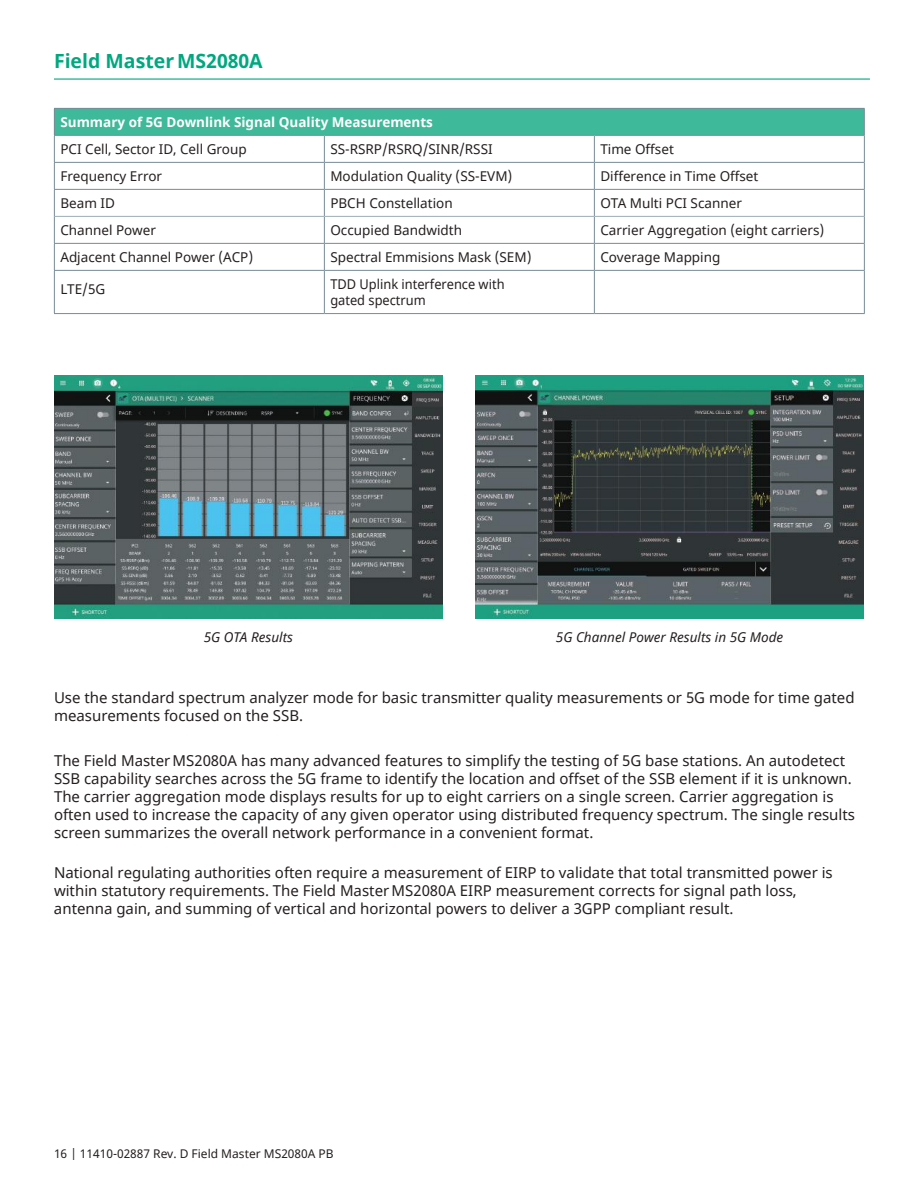
<style>
.page{position:relative;width:918px;height:1188px;background:#fff}
.page>*{position:absolute;margin:0;border:0;box-sizing:border-box;transform-origin:0 0}
.t1{font:700 19.5px "Noto Sans";color:#00a87f}
.t2{font:15px/18px "Noto Sans";color:#241f1f}
.t3{font:13.5px "Noto Sans";color:#241f1f}
.t4{font:700 13.5px "Noto Sans";color:#fff}
.t5{font:italic 13.5px "Noto Sans";color:#241f1f}
.t6{font:13.5px/16.5px "Noto Sans";color:#241f1f;scale:.95 1}
.t7{font:12px "Noto Sans";color:#241f1f}
</style>
<div class="page">
<img style="left:475px;top:375px;width:389px;height:243px">
<hr style="left:54px;top:78px;width:816px;height:2px;background:#00a87f">
<div style="left:54px;top:108px;width:810px;height:27px;background:#3eb999"></div>
<hr style="left:54px;top:243px;width:270px;height:1px;background:#778c97">
<hr style="left:324px;top:243px;width:270px;height:1px;background:#778c97">
<hr style="left:594px;top:243px;width:271px;height:1px;background:#778c97">
<hr style="left:54px;top:270px;width:270px;height:1px;background:#778c97">
<hr style="left:54px;top:271px;width:1px;height:42px;background:#778c97">
<hr style="left:324px;top:270px;width:270px;height:1px;background:#778c97">
<hr style="left:324px;top:271px;width:1px;height:42px;background:#778c97">
<hr style="left:594px;top:270px;width:271px;height:1px;background:#778c97">
<hr style="left:594px;top:271px;width:1px;height:42px;background:#778c97">
<hr style="left:864px;top:271px;width:1px;height:42px;background:#778c97">
<hr style="left:54px;top:313px;width:270px;height:1px;background:#778c97">
<hr style="left:324px;top:313px;width:270px;height:1px;background:#778c97">
<hr style="left:594px;top:313px;width:271px;height:1px;background:#778c97">
<hr style="left:54px;top:189px;width:270px;height:1px;background:#778c97">
<hr style="left:324px;top:189px;width:270px;height:1px;background:#778c97">
<hr style="left:594px;top:189px;width:271px;height:1px;background:#778c97">
<hr style="left:55px;top:216px;width:269px;height:1px;background:#9cacb5">
<hr style="left:324px;top:216px;width:270px;height:1px;background:#9cacb5">
<hr style="left:594px;top:216px;width:270px;height:1px;background:#9cacb5">
<svg style="left:324px;top:136px;width:1px;height:134px"></svg>
<svg style="left:594px;top:136px;width:1px;height:134px"></svg>
<hr style="left:54px;top:162px;width:270px;height:1px;background:#778c97">
<hr style="left:324px;top:162px;width:270px;height:1px;background:#778c97">
<hr style="left:594px;top:162px;width:271px;height:1px;background:#778c97">
<hr style="left:54px;top:108px;width:270px;height:1px;background:#778c97">
<svg style="left:54px;top:109px;width:1px;height:161px"></svg>
<hr style="left:324px;top:108px;width:270px;height:1px;background:#778c97">
<hr style="left:594px;top:108px;width:271px;height:1px;background:#778c97">
<svg style="left:864px;top:109px;width:1px;height:161px"></svg>
<hr style="left:54px;top:135px;width:270px;height:1px;background:#778c97">
<hr style="left:324px;top:135px;width:270px;height:1px;background:#778c97">
<hr style="left:594px;top:135px;width:271px;height:1px;background:#778c97">
<img style="left:54px;top:375px;width:389px;height:243px">
<h1 class="t1" style="left:54px;top:47px;width:210px">Field MasterMS2080A</h1>
<p class="t4" style="left:60px;top:112px;width:374px">Summary of 5G Downlink Signal Quality Measurements</p>
<p class="t3" style="left:60px;top:139px;width:188px">PCI Cell, Sector ID, Cell Group</p>
<p class="t3" style="left:330px;top:139px;width:164px">SS-RSRP/RSRQ/SINR/RSSI</p>
<p class="t3" style="left:600px;top:139px;width:75px">Time Offset</p>
<p class="t3" style="left:60px;top:166px;width:103px">Frequency Error</p>
<p class="t3" style="left:330px;top:166px;width:184px">Modulation Quality (SS-EVM)</p>
<p class="t3" style="left:600px;top:166px;width:160px">Difference in Time Offset</p>
<p class="t3" style="left:60px;top:193px;width:56px">Beam ID</p>
<p class="t3" style="left:330px;top:193px;width:124px">PBCH Constellation</p>
<p class="t3" style="left:600px;top:193px;width:143px">OTA Multi PCI Scanner</p>
<p class="t3" style="left:60px;top:220px;width:97px">Channel Power</p>
<p class="t3" style="left:330px;top:220px;width:133px">Occupied Bandwidth</p>
<p class="t3" style="left:600px;top:220px;width:226px">Carrier Aggregation (eight carriers)</p>
<p class="t3" style="left:60px;top:247px;width:194px">Adjacent Channel Power (ACP)</p>
<p class="t3" style="left:330px;top:247px;width:203px">Spectral Emmisions Mask (SEM)</p>
<p class="t3" style="left:600px;top:247px;width:122px">Coverage Mapping</p>
<p class="t3" style="left:60px;top:280px;width:47px">LTE/5G</p>
<p class="t6" style="left:330px;top:276px;width:185px">TDD Uplink interference with gated spectrum</p>
<p class="t5" style="left:204px;top:627px;width:91px">5G OTA Results</p>
<p class="t5" style="left:556px;top:627px;width:229px">5G Channel Power Results in 5G Mode</p>
<p class="t2" style="left:54px;top:689px;width:802px">Use the standard spectrum analyzer mode for basic transmitter quality measurements or 5G mode for time gated measurements focused on the SSB.</p>
<p class="t2" style="left:54px;top:752px;width:803px">The Field Master MS2080A has many advanced features to simplify the testing of 5G base stations. An autodetect SSB capability searches across the 5G frame to identify the location and offset of the SSB element if it is unknown.<br>The carrier aggregation mode displays results for up to eight carriers on a single screen. Carrier aggregation is often used to increase the capacity of any given operator using distributed frequency spectrum. The single results screen summarizes the overall network performance in a convenient format.</p>
<p class="t2" style="left:54px;top:864px;width:780px">National regulating authorities often require a measurement of EIRP to validate that total transmitted power is within statutory requirements. The Field MasterMS2080A EIRP measurement corrects for signal path loss, antenna gain, and summing of vertical and horizontal powers to deliver a 3GPP compliant result.</p>
<p class="t7" style="left:54px;top:1146px;width:281px">16 | 11410-02887 Rev. D Field Master MS2080A PB</p>
</div>
